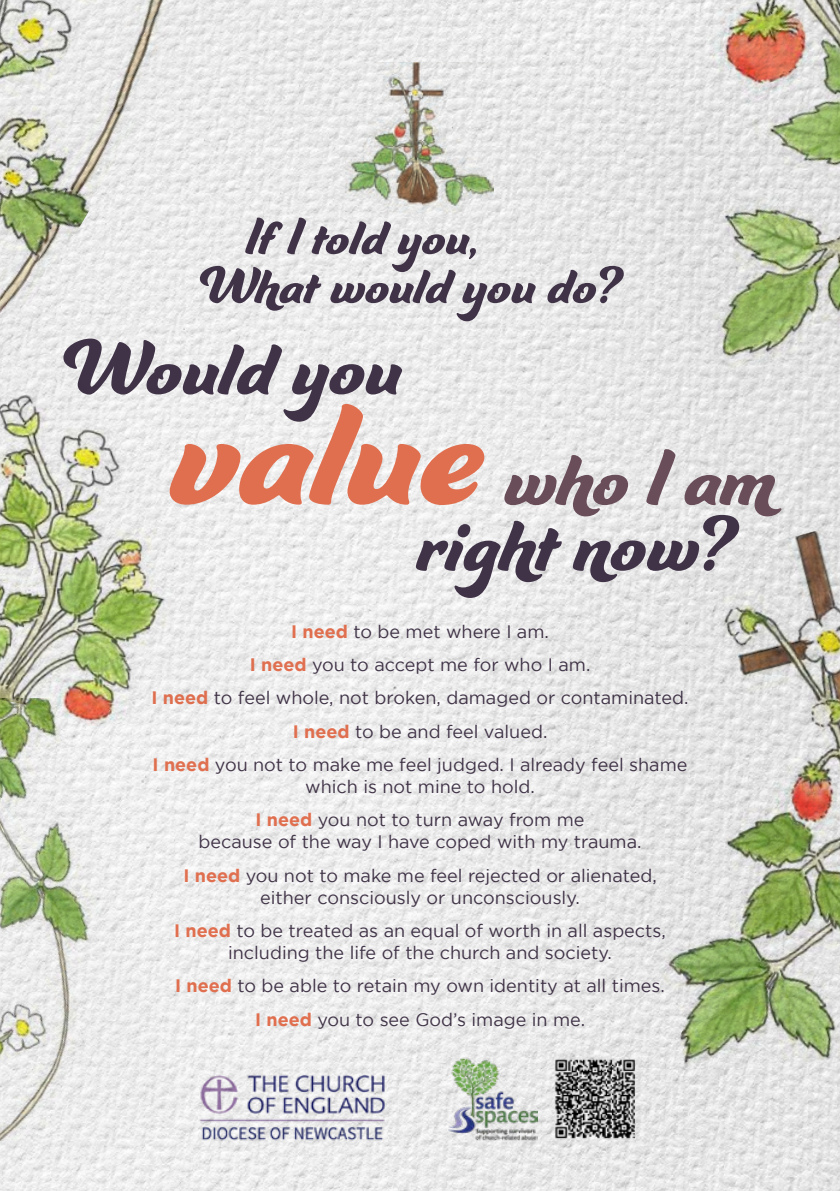
<style>
.page{position:relative;width:840px;height:1191px;background:#fff}
.page>*{position:absolute;margin:0;border:0;box-sizing:border-box;transform-origin:0 0}
.t1{font:168px "Ganache";color:#e06f4f}
.t2{font:83.6px "Ganache";color:#403347}
.t3{font:83.6px "Ganache";color:#694d59}
.t4{font:18px/22px "Gotham";color:#403347;text-align:center}
.s1{font-weight:700;color:#e06f4f}
</style>
<div class="page">
<img style="left:182px;top:0;width:657px;height:1191px">
<img style="left:609px;top:0;width:230px;height:408px">
<svg style="left:266px;top:218px;width:357px;height:103px"></svg>
<img style="left:0;top:729px;width:182px;height:462px">
<img style="left:0;top:315px;width:273px;height:414px">
<img style="left:464px;top:474px;width:375px;height:613px">
<img style="left:0;top:0;width:266px;height:503px">
<img style="left:345px;top:62px;width:148px;height:150px">
<img style="left:198px;top:1069px;width:188px;height:74px">
<img style="left:448px;top:1054px;width:89px;height:90px">
<img style="left:549px;top:1053px;width:90px;height:90px">
<p class="t2" style="left:63px;top:316px;width:339px">Would you</p>
<p class="t1" style="left:169px;top:347px;width:315px">value</p>
<p class="t3" style="left:503px;top:426px;width:271px">who I am</p>
<p class="t2" style="left:416px;top:492px;width:319px">right now?</p>
<p class="t4" style="left:291px;top:620px;width:259px"><span class="s1">I need</span> to be met where I am.</p>
<p class="t4" style="left:249px;top:653px;width:342px"><span class="s1">I need</span> you to accept me for who I am.</p>
<p class="t4" style="left:151px;top:686px;width:538px"><span class="s1">I need</span> to feel whole, not broken, damaged or contaminated.</p>
<p class="t4" style="left:292px;top:720px;width:256px"><span class="s1">I need</span> to be and feel valued.</p>
<p class="t4" style="left:152px;top:753px;width:536px"><span class="s1">I need</span> you not to make me feel judged. I already feel shame which is not mine to hold.</p>
<p class="t4" style="left:198px;top:808px;width:444px"><span class="s1">I need</span> you not to turn away from me<br>because of the way I have coped with my trauma.</p>
<p class="t4" style="left:183px;top:864px;width:474px"><span class="s1">I need</span> you not to make me feel rejected or alienated, either consciously or unconsciously.</p>
<p class="t4" style="left:174px;top:919px;width:493px"><span class="s1">I need</span> to be treated as an equal of worth in all aspects, including the life of the church and society.</p>
<p class="t4" style="left:175px;top:974px;width:491px"><span class="s1">I need</span> to be able to retain my own identity at all times.</p>
<p class="t4" style="left:255px;top:1008px;width:331px"><span class="s1">I need</span> you to see God’s image in me.</p>
</div>
